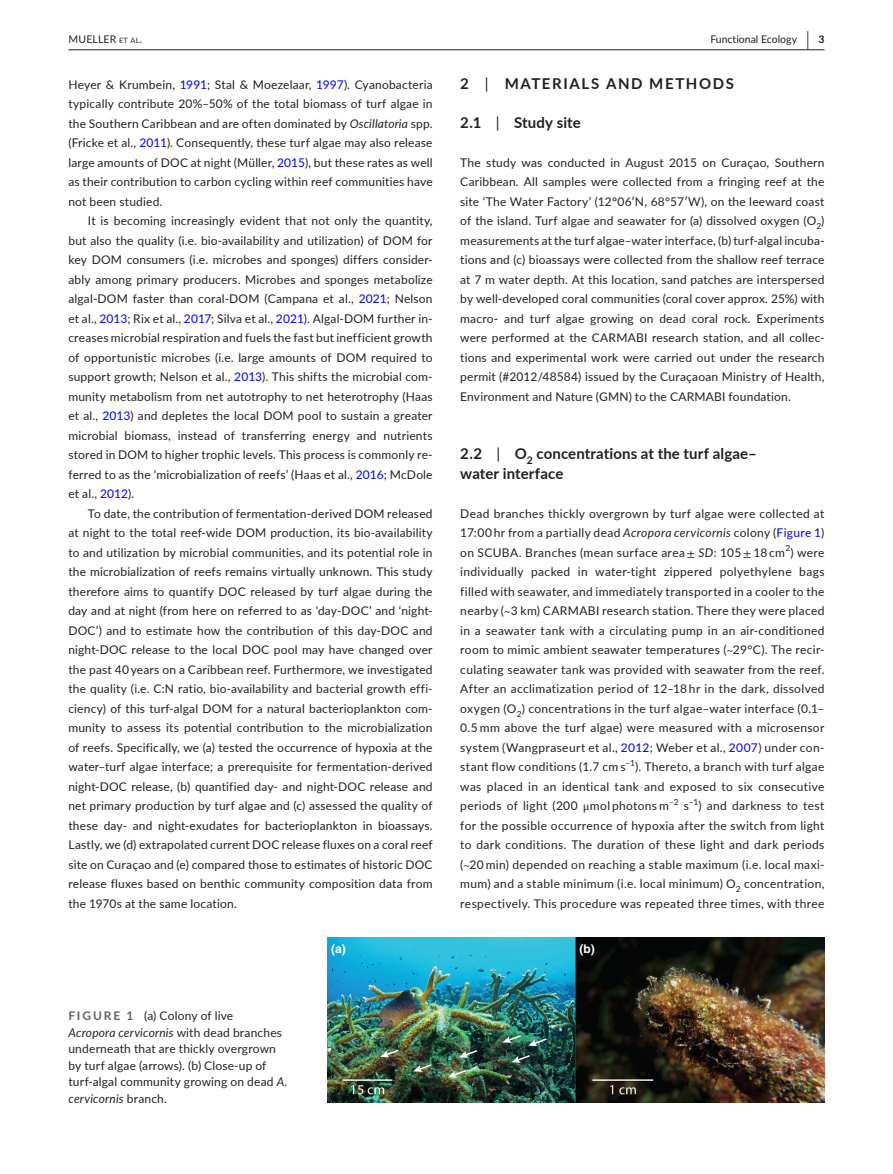
<style>
.page{position:relative;width:893px;height:1174px;background:#fff}
.page>*{position:absolute;margin:0;border:0;box-sizing:border-box;transform-origin:0 0}
.t1{font:700 15px/19.5px "Lato";letter-spacing:.01em;color:#231f20}
.t2{font:700 15px "Lato";letter-spacing:.11em;color:#231f20}
.t3{font:12px/19.5px "Lato";letter-spacing:.015em;color:#231f20;text-align:justify}
.t4{font:700 12px "Helvetica";color:#fff}
.t5{font:10.5px "Lato";color:#231f20}
.t6{font:10.5px "Lato";letter-spacing:.02em;color:#231f20}
.t7{font:8.4px "Lato";color:#231f20}
.s1{font-size:7.35px}
.s2{font-style:inherit}
.s3{font-weight:700;font-size:19.5px}
.s4{font-weight:700}
.s5{color:#00f}
.s6{font-style:italic}
.s7{font-weight:400}
.s8{font-family:"STIX"}
.s9{font-weight:700;color:#636366}
</style>
<div class="page">
<hr style="left:68px;top:49px;width:756px;height:1px;background:#231f20">
<img style="left:327px;top:937px;width:497px;height:165px">
<p class="t6" style="left:68px;top:31px;width:75px">MUELLER <span class="s1">et al</span><span class="s2">.</span></p>
<p class="t5" style="left:710px;top:31px;width:116px">Functional Ecology <span class="s3">|</span> <span class="s4">3</span></p>
<p class="t3" style="left:68px;top:74px;width:366px">Heyer &amp; Krumbein, <span class="s5">1991</span>; Stal &amp; Moezelaar, <span class="s5">1997</span>). Cyanobacteria typically contribute 20%–50% of the total biomass of turf algae in the Southern Caribbean and are often dominated by <span class="s6">Oscillatoria</span> spp. (Fricke et al., <span class="s5">2011</span>). Consequently, these turf algae may also release large amounts of DOC at night (Müller, <span class="s5">2015</span>), but these rates as well as their contribution to carbon cycling within reef communities have not been studied.</p>
<p class="t3" style="left:68px;top:210px;width:366px;text-indent:20px">It is becoming increasingly evident that not only the quantity, but also the quality (i.e. bio-availability and utilization) of DOM for key DOM consumers (i.e. microbes and sponges) differs consider&shy;ably among primary producers. Microbes and sponges metabolize algal-DOM faster than coral-DOM (Campana et al., <span class="s5">2021</span>; Nelson et al., <span class="s5">2013</span>; Rix et al., <span class="s5">2017</span>; Silva et al., <span class="s5">2021</span>). Algal-DOM further in&shy;creases microbial respiration and fuels the fast but inefficient growth of opportunistic microbes (i.e. large amounts of DOM required to support growth; Nelson et al., <span class="s5">2013</span>). This shifts the microbial com&shy;munity metabolism from net autotrophy to net heterotrophy (Haas et al., <span class="s5">2013</span>) and depletes the local DOM pool to sustain a greater microbial biomass, instead of transferring energy and nutrients stored in DOM to higher trophic levels. This process is commonly re&shy;ferred to as the ‘microbialization of reefs’ (Haas et al., <span class="s5">2016</span>; McDole et al., <span class="s5">2012</span>).</p>
<p class="t3" style="left:68px;top:503px;width:366px;text-indent:20px">To date, the contribution of fermentation-derived DOM released at night to the total reef-wide DOM production, its bio-availability to and utilization by microbial communities, and its potential role in the microbialization of reefs remains virtually unknown. This study therefore aims to quantify DOC released by turf algae during the day and at night (from here on referred to as ‘day-DOC’ and ‘night-DOC’) and to estimate how the contribution of this day-DOC and night-DOC release to the local DOC pool may have changed over the past 40 years on a Caribbean reef. Furthermore, we investigated the quality (i.e. C:N ratio, bio-availability and bacterial growth effi&shy;ciency) of this turf-algal DOM for a natural bacterioplankton com&shy;munity to assess its potential contribution to the microbialization of reefs. Specifically, we (a) tested the occurrence of hypoxia at the water–turf algae interface; a prerequisite for fermentation-derived night-DOC release, (b) quantified day- and night-DOC release and net primary production by turf algae and (c) assessed the quality of these day- and night-exudates for bacterioplankton in bioassays.<br>Lastly, we (d) extrapolated current DOC release fluxes on a coral reef site on Curaçao and (e) compared those to estimates of historic DOC release fluxes based on benthic community composition data from the 1970s at the same location.</p>
<p class="t2" style="left:460px;top:72px;width:275px">2 <span class="s7">|</span> MATERIALS AND METHODS</p>
<p class="t1" style="left:460px;top:112px;width:122px">2.1 <span class="s7">|</span> Study site</p>
<p class="t3" style="left:460px;top:152px;width:366px">The study was conducted in August 2015 on Curaçao, Southern Caribbean. All samples were collected from a fringing reef at the site ‘The Water Factory’ (12°06′N, 68°57′W), on the leeward coast of the island. Turf algae and seawater for (a) dissolved oxygen (O<sub>2</sub>) measurements at the turf algae–water interface, (b) turf-algal incuba&shy;tions and (c) bioassays were collected from the shallow reef terrace at 7 m water depth. At this location, sand patches are interspersed by well-developed coral communities (coral cover approx. 25%) with macro- and turf algae growing on dead coral rock. Experiments were performed at the CARMABI research station, and all collec&shy;tions and experimental work were carried out under the research permit (#2012/48584) issued by the Curaçaoan Ministry of Health, Environment and Nature (GMN) to the CARMABI foundation.</p>
<p class="t1" style="left:460px;top:443px;width:298px">2.2 <span class="s7">|</span> O<sub>2</sub> concentrations at the turf algae– water interface</p>
<p class="t3" style="left:460px;top:503px;width:366px">Dead branches thickly overgrown by turf algae were collected at 17:00 hr from a partially dead <span class="s6">Acropora cervicornis</span> colony (<span class="s5">Figure 1</span>) on SCUBA. Branches (mean surface area <span class="s8">±</span> <span class="s6">SD</span>: 105 <span class="s8">±</span> 18 cm ) were</p>
<p class="t7" style="left:785px;top:542px;width:6px">2</p>
<p class="t3" style="left:460px;top:561px;width:366px">individually packed in water-tight zippered polyethylene bags filled with seawater, and immediately transported in a cooler to the nearby (<span class="s8">~</span>3 km) CARMABI research station. There they were placed in a seawater tank with a circulating pump in an air-conditioned room to mimic ambient seawater temperatures (<span class="s8">~</span>29°C). The recir&shy;culating seawater tank was provided with seawater from the reef.<br>After an acclimatization period of 12–18 hr in the dark, dissolved oxygen (O<sub>2</sub>) concentrations in the turf algae–water interface (0.1– 0.5 mm above the turf algae) were measured with a microsensor system (Wangpraseurt et al., <span class="s5">2012</span>; Weber et al., <span class="s5">2007</span>) under con&shy;stant flow conditions (1.7 cm s</p>
<p class="t7" style="left:625px;top:757px;width:11px">−1</p>
<p class="t3" style="left:460px;top:756px;width:366px;text-indent:175px">). Thereto, a branch with turf algae was placed in an identical tank and exposed to six consecutive periods of light (200 <span class="s8">μ</span>mol photons m</p>
<p class="t7" style="left:669px;top:796px;width:11px">−2</p>
<p class="t7" style="left:689px;top:796px;width:11px">−1</p>
<p class="t3" style="left:460px;top:795px;width:366px;text-indent:238px">) and darkness to test for the possible occurrence of hypoxia after the switch from light to dark conditions. The duration of these light and dark periods (<span class="s8">~</span>20 min) depended on reaching a stable maximum (i.e. local maxi&shy;mum) and a stable minimum (i.e. local minimum) O<sub>2</sub> concentration, respectively. This procedure was repeated three times, with three</p>
<p class="t3" style="left:684px;top:795px;width:7px">s</p>
<p class="t3" style="left:68px;top:1007px;width:221px;line-height:16.5px;text-align:left"><span class="s9">FIGURE 1</span> (a) Colony of live<br><span class="s6">Acropora cervicornis</span> with dead branches underneath that are thickly overgrown by turf algae (arrows). (b) Close-up of turf-algal community growing on dead <span class="s6">A. cervicornis</span> branch.</p>
<p class="t4" style="left:331px;top:941px;width:16px">(a)</p>
<p class="t4" style="left:580px;top:941px;width:17px">(b)</p>
</div>
